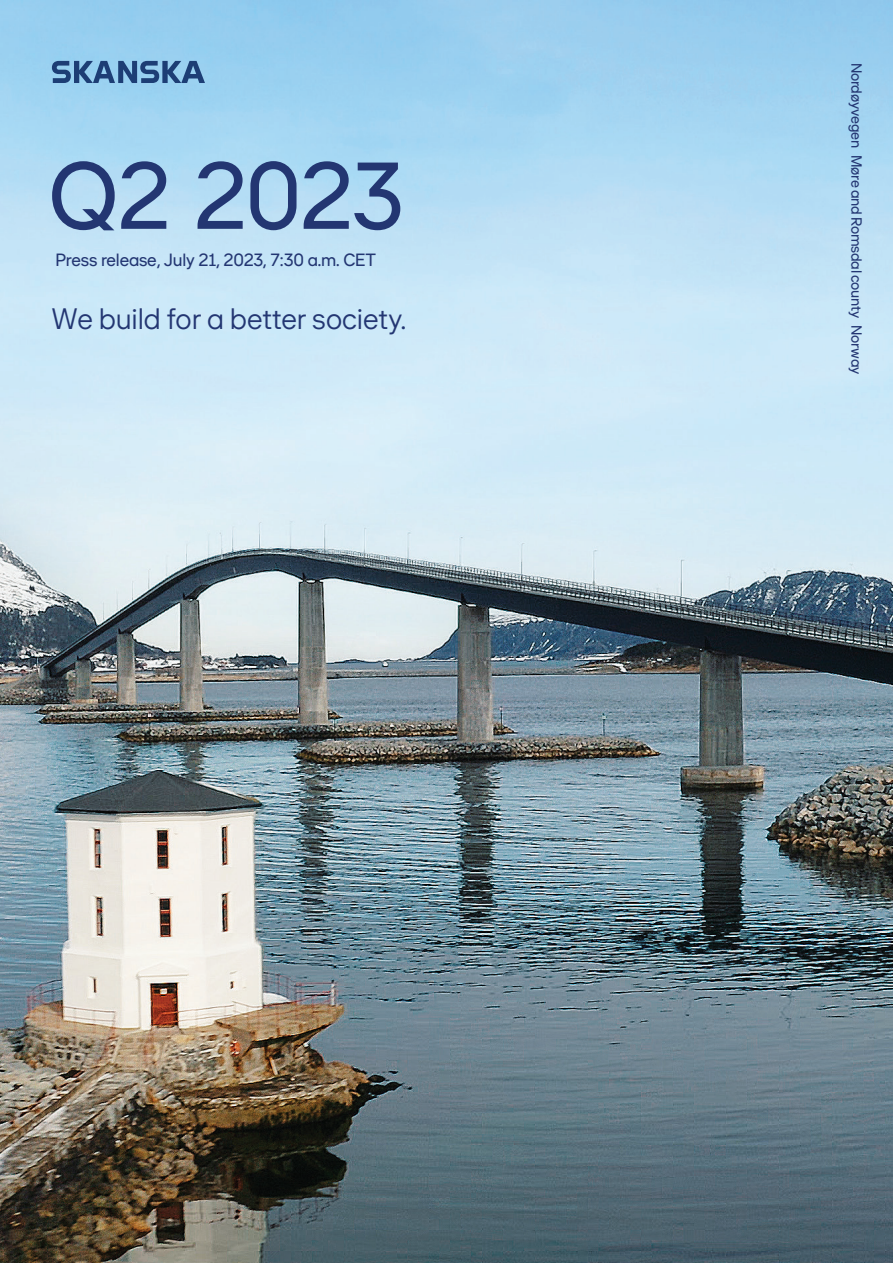
<style>
.page{position:relative;width:893px;height:1263px;background:#fff}
.page>*{position:absolute;margin:0;border:0;box-sizing:border-box;transform-origin:0 0}
.t1{font:96px "Shape Sans";letter-spacing:-.025em;color:#233672}
.t2{font:300 30px "Shape Sans";color:#233672}
.t3{font:18px "Shape Sans";letter-spacing:-.01em;color:#233672}
.t4{font:15px "Shape Sans";letter-spacing:-.015em;color:#233672}
</style>
<div class="page">
<img style="left:0;top:0;width:893px;height:1263px">
<svg style="left:52px;top:61px;width:153px;height:22px;background:#5580ad"></svg>
<h1 class="t1" style="left:48px;top:137px;width:357px">Q2 2023</h1>
<p class="t3" style="left:55px;top:249px;width:322px">Press release, July 21, 2023, 7:30 a.m. CET</p>
<h2 class="t2" style="left:51px;top:301px;width:356px">We build for a better society.</h2>
<p class="t4" style="left:866px;top:63px;width:313px;rotate:90deg">Nordøyvegen Møre and Romsdal county Norway</p>
</div>
